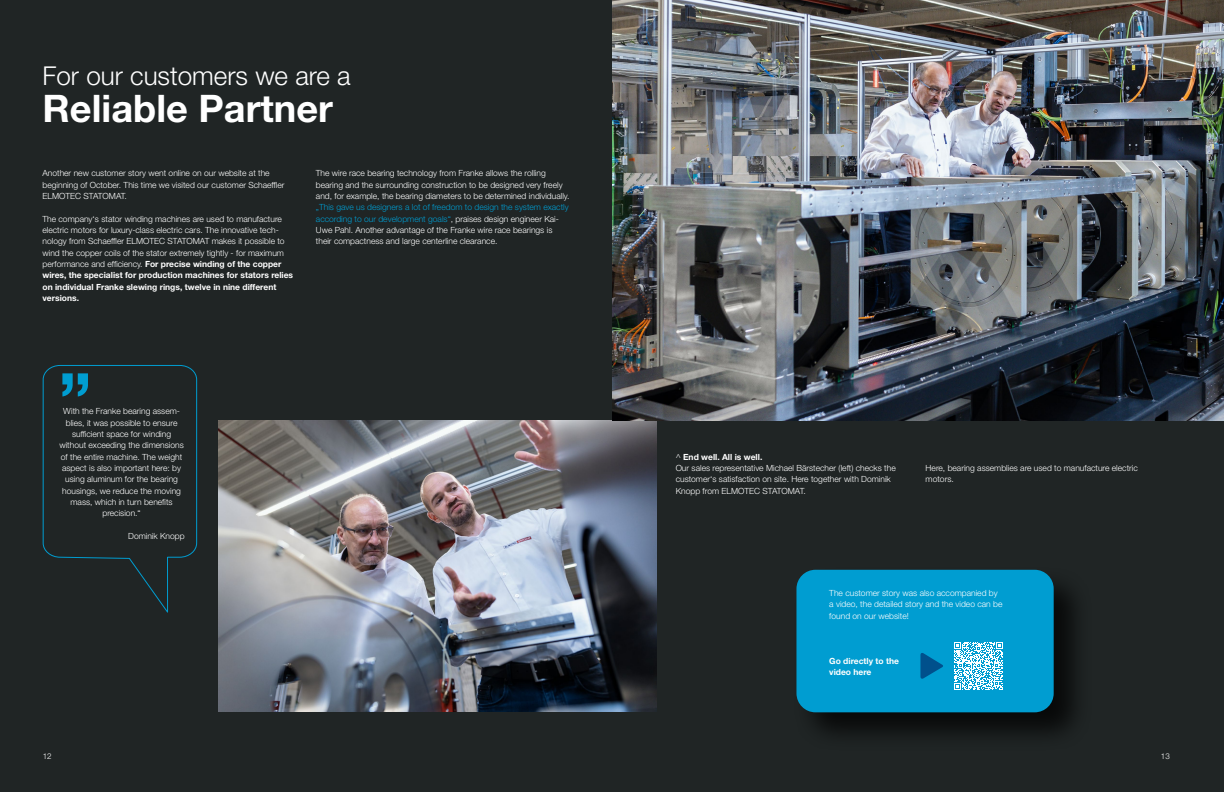
<style>
.page{position:relative;width:1224px;height:792px;background:#202525}
.page>*{position:absolute;margin:0;border:0;box-sizing:border-box;transform-origin:0 0}
.t1{font:700 72px "Helvetica Neue LT Std";color:#009dd1}
.t2{font:700 38px "Helvetica Neue LT Std";color:#fff}
.t3{font:300 26px "Helvetica Neue LT Std";color:#fff}
.t4{font:300 8.5px/11.3px "Helvetica Neue LT Std";color:#fff}
.t5{font:700 8.5px/11.3px "Helvetica Neue LT Std";color:#fff}
.t6{font:300 8px "Helvetica Neue LT Std";color:#fff}
.s1{font-weight:700}
.s2{color:#009dd1}
</style>
<div class="page">
<img style="left:219px;top:420px;width:437px;height:292px">
<svg style="left:42px;top:365px;width:156px;height:248px"></svg>
<img style="left:612px;top:0;width:612px;height:420px">
<div style="left:793px;top:566px;width:300px;height:186px;background:#000;opacity:.75"></div>
<div style="left:796px;top:570px;width:258px;height:142px;background:#009dd1;border-radius:19px"></div>
<svg style="left:954px;top:642px;width:49px;height:48px"></svg>
<svg style="left:920px;top:653px;width:23px;height:26px"></svg>
<h3 class="t3" style="left:43px;top:60px;width:310px">For our customers we are a</h3>
<h2 class="t2" style="left:43px;top:85px;width:292px">Reliable Partner</h2>
<p class="t4" style="left:43px;top:167px;width:244px">Another new customer story went online on our website at the beginning of October. This time we visited our customer Schaeffler<br>ELMOTEC STATOMAT.</p>
<p class="t4" style="left:43px;top:213px;width:252px">The company‘s stator winding machines are used to manufacture electric motors for luxury-class electric cars. The innovative tech&shy;nology from Schaeffler ELMOTEC STATOMAT makes it possible to wind the copper coils of the stator extremely tightly - for maximum performance and efficiency. <span class="s1">For precise winding of the copper wires, the specialist for production machines for stators relies on individual Franke slewing rings, twelve in nine different versions.</span></p>
<p class="t4" style="left:316px;top:167px;width:255px">The wire race bearing technology from Franke allows the rolling bearing and the surrounding construction to be designed very freely and, for example, the bearing diameters to be determined individually.</p>
<p class="t4" style="left:316px;top:201px;width:254px"><span class="s2">„This gave us designers a lot of freedom to design the system exactly according to our development goals“</span>, praises design engineer Kai-Uwe Pahl. Another advantage of the Franke wire race bearings is their compactness and large centerline clearance.</p>
<h1 class="t1" style="left:59px;top:314px;width:35px">„</h1>
<p class="t4" style="left:59px;top:406px;width:126px;text-align:center">With the Franke bearing assem&shy;blies, it was possible to ensure sufficient space for winding without exceeding the dimensions of the entire machine. The weight aspect is also important here: by using aluminum for the bearing housings, we reduce the moving mass, which in turn benefits precision.“</p>
<p class="t4" style="left:128px;top:530px;width:58px">Dominik Knopp</p>
<p class="t4" style="left:676px;top:451px;width:222px">^ <span class="s1">End well. All is well.<br></span>Our sales representative Michael Bärstecher (left) checks the customer‘s satisfaction on site. Here together with Dominik Knopp from ELMOTEC STATOMAT.</p>
<p class="t4" style="left:926px;top:462px;width:214px">Here, bearing assemblies are used to manufacture electric motors.</p>
<p class="t4" style="left:829px;top:587px;width:175px">The customer story was also accompanied by a video, the detailed story and the video can be found on our website!</p>
<p class="t5" style="left:829px;top:655px;width:71px">Go directly to the video here</p>
<p class="t6" style="left:43px;top:751px;width:10px">12</p>
<p class="t6" style="left:1161px;top:751px;width:10px">13</p>
</div>
